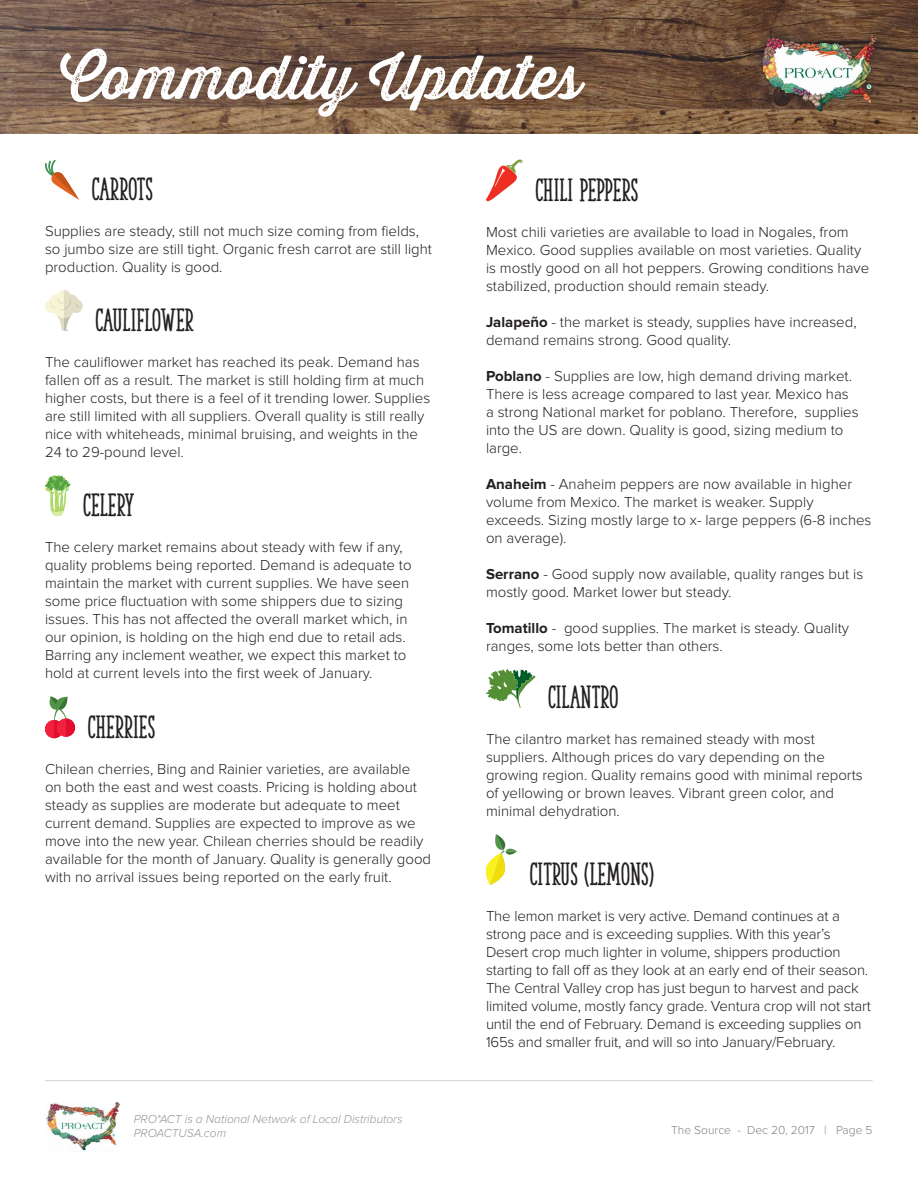
<style>
.page{position:relative;width:918px;height:1188px;background:#fff}
.page>*{position:absolute;margin:0;border:0;box-sizing:border-box;transform-origin:0 0}
.t1{font:60px "Thirsty Rough Reg One";color:#fff}
.t2{font:30px "The Serif Hand Extrablack";color:#231f20}
.t3{font:700 27px "Proxima Nova";color:#fff}
.t4{font:300 15px/18px "Proxima Nova";color:#231f20}
.t5{font:italic 300 12px/14.4px "Proxima Nova";color:#939598}
.t6{font:300 12px "Proxima Nova";color:#808285}
.s1{font-weight:700}
</style>
<div class="page">
<img style="left:46px;top:1102px;width:74px;height:49px">
<hr style="left:45px;top:1080px;width:828px;height:1px;background:#d1d2d4">
<img style="left:0;top:0;width:918px;height:134px">
<div style="left:752px;top:25px;width:133px;height:94px;background:#231f20;opacity:.6"></div>
<img style="left:761px;top:36px;width:115px;height:76px">
<svg style="left:45px;top:160px;width:34px;height:40px"></svg>
<svg style="left:45px;top:290px;width:38px;height:41px"></svg>
<svg style="left:45px;top:475px;width:26px;height:42px"></svg>
<svg style="left:45px;top:696px;width:30px;height:42px"></svg>
<svg style="left:486px;top:160px;width:37px;height:41px"></svg>
<svg style="left:486px;top:669px;width:49px;height:39px"></svg>
<svg style="left:486px;top:834px;width:31px;height:51px"></svg>
<h1 class="t1" style="left:60px;top:33px;width:523px">Commodity Updates</h1>
<h3 class="t3" style="left:216px;top:80px;width:161px">Dec 20, 2017</h3>
<h2 class="t2" style="left:92px;top:171px;width:63px">CARROTS</h2>
<p class="t4" style="left:45px;top:223px;width:389px">Supplies are steady, still not much size coming from fields, so jumbo size are still tight. Organic fresh carrot are still light production. Quality is good.</p>
<h2 class="t2" style="left:95px;top:302px;width:100px">CAULIFLOWER</h2>
<p class="t4" style="left:45px;top:353px;width:387px">The cauliflower market has reached its peak. Demand has fallen off as a result. The market is still holding firm at much higher costs, but there is a feel of it trending lower. Supplies are still limited with all suppliers. Overall quality is still really nice with whiteheads, minimal bruising, and weights in the 24 to 29-pound level.</p>
<h2 class="t2" style="left:83px;top:487px;width:52px">CELERY</h2>
<p class="t4" style="left:45px;top:539px;width:368px">The celery market remains about steady with few if any, quality problems being reported. Demand is adequate to maintain the market with current supplies. We have seen some price fluctuation with some shippers due to sizing issues. This has not affected the overall market which, in our opinion, is holding on the high end due to retail ads.<br>Barring any inclement weather, we expect this market to hold at current levels into the first week of January.</p>
<h2 class="t2" style="left:88px;top:709px;width:69px">CHERRIES</h2>
<p class="t4" style="left:45px;top:761px;width:388px">Chilean cherries, Bing and Rainier varieties, are available<br>on both the east and west coasts. Pricing is holding about steady as supplies are moderate but adequate to meet current demand. Supplies are expected to improve as we move into the new year. Chilean cherries should be readily available for the month of January. Quality is generally good with no arrival issues being reported on the early fruit.</p>
<p class="t5" style="left:134px;top:1112px;width:270px">PRO*ACT is a National Network of Local Distributors<br>PROACTUSA.com</p>
<h2 class="t2" style="left:535px;top:172px;width:104px">CHILI PEPPERS</h2>
<p class="t4" style="left:486px;top:224px;width:385px">Most chili varieties are available to load in Nogales, from Mexico. Good supplies available on most varieties. Quality is mostly good on all hot peppers. Growing conditions have stabilized, production should remain steady.</p>
<p class="t4" style="left:486px;top:314px;width:372px"><span class="s1">Jalapeño</span> - the market is steady, supplies have increased, demand remains strong. Good quality.</p>
<p class="t4" style="left:486px;top:368px;width:374px"><span class="s1">Poblano</span> - Supplies are low, high demand driving market.<br>There is less acreage compared to last year. Mexico has a strong National market for poblano. Therefore, supplies into the US are down. Quality is good, sizing medium to large.</p>
<p class="t4" style="left:486px;top:476px;width:387px"><span class="s1">Anaheim</span> - Anaheim peppers are now available in higher volume from Mexico. The market is weaker. Supply exceeds. Sizing mostly large to x- large peppers (6-8 inches on average).</p>
<p class="t4" style="left:486px;top:566px;width:379px"><span class="s1">Serrano</span> - Good supply now available, quality ranges but is mostly good. Market lower but steady.</p>
<p class="t4" style="left:486px;top:620px;width:365px"><span class="s1">Tomatillo</span> - good supplies. The market is steady. Quality ranges, some lots better than others.</p>
<h2 class="t2" style="left:548px;top:679px;width:72px">CILANTRO</h2>
<p class="t4" style="left:486px;top:731px;width:378px">The cilantro market has remained steady with most suppliers. Although prices do vary depending on the growing region. Quality remains good with minimal reports of yellowing or brown leaves. Vibrant green color, and minimal dehydration.</p>
<h2 class="t2" style="left:530px;top:855px;width:125px">CITRUS (LEMONS)</h2>
<p class="t4" style="left:486px;top:907px;width:386px">The lemon market is very active. Demand continues at a strong pace and is exceeding supplies. With this year’s Desert crop much lighter in volume, shippers production starting to fall off as they look at an early end of their season.<br>The Central Valley crop has just begun to harvest and pack limited volume, mostly fancy grade. Ventura crop will not start until the end of February. Demand is exceeding supplies on 165s and smaller fruit, and will so into January/February.</p>
<p class="t6" style="left:671px;top:1124px;width:203px">The Source - Dec 20, 2017 | Page 5</p>
</div>
